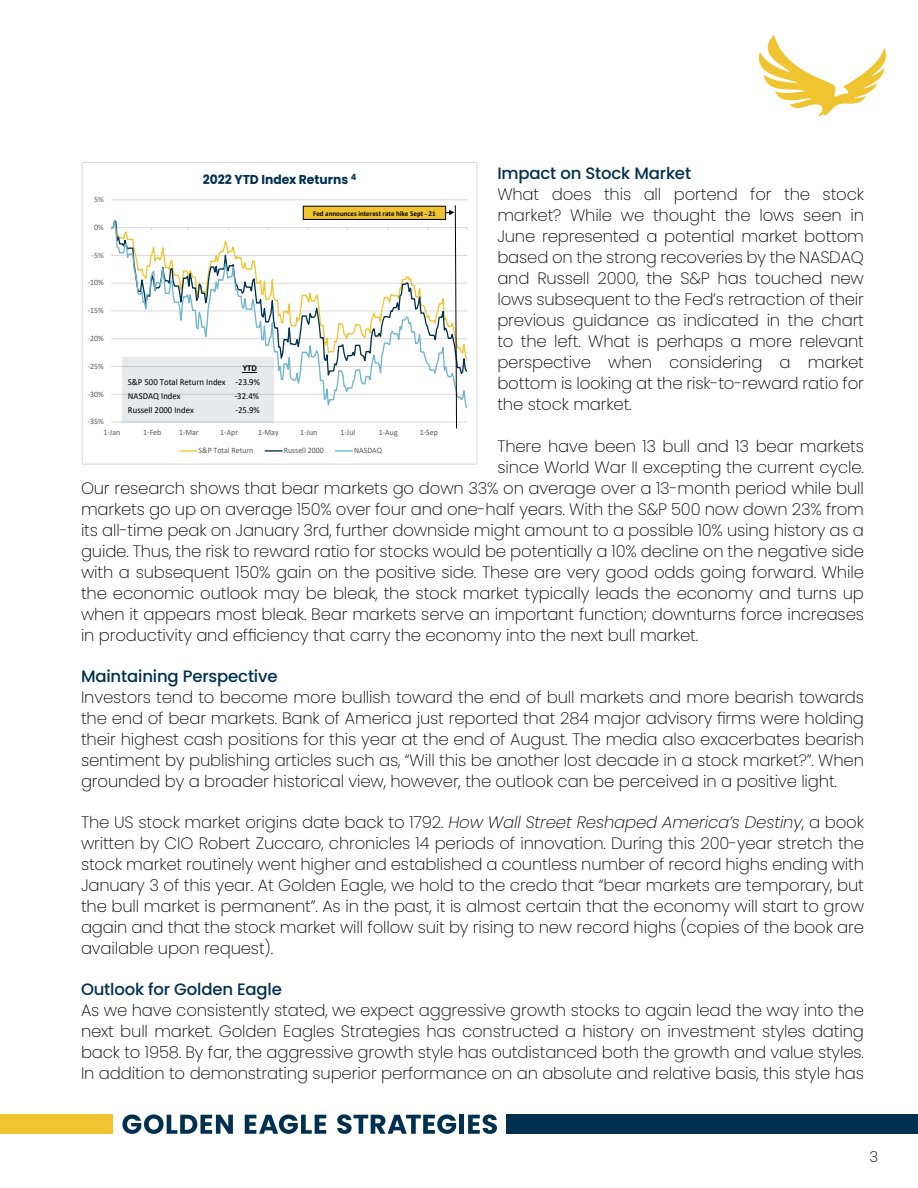
<style>
.page{position:relative;width:918px;height:1188px;background:#fff}
.page>*{position:absolute;margin:0;border:0;box-sizing:border-box;transform-origin:0 0}
.t1{font:200 16.5px/21px "Poppins";letter-spacing:-.01em;color:#000;text-align:justify}
.t2{font:500 16.5px "Poppins";letter-spacing:-.01em;color:#00304f}
.t3{font:200 15px "Poppins";color:#000}
.t4{font:700 12.9px "Poppins";color:#003050;scale:.96 1}
.t5{font:9.15px/14px "Calibri";color:#000;scale:.96 1}
.t6{font:700 9.15px "Calibri";color:#000;scale:.96 1}
.t7{font:8.25px "Calibri";color:#595959;scale:.96 1}
.t8{font:700 7.35px "Calibri";color:#000;scale:.96 1}
.s1{font-style:italic}
</style>
<div class="page">
<div style="left:0;top:1114px;width:113px;height:20px;background:#f0c430"></div>
<div style="left:506px;top:1114px;width:412px;height:20px;background:#00304f"></div>
<svg style="left:122px;top:1114px;width:111px;height:20px"></svg>
<svg style="left:245px;top:1114px;width:81px;height:20px"></svg>
<svg style="left:337px;top:1114px;width:119px;height:20px"></svg>
<div style="left:459px;top:1115px;width:5px;height:19px;background:#00304f"></div>
<svg style="left:468px;top:1114px;width:29px;height:20px"></svg>
<svg style="left:758px;top:35px;width:128px;height:81px"></svg>
<hr style="left:111px;top:422px;width:356px;height:1px;background:#d9d9d9">
<hr style="left:111px;top:199px;width:356px;height:1px;background:#d9d9d9">
<svg style="left:111px;top:214px;width:357px;height:195px"></svg>
<svg style="left:180px;top:450px;width:17px;height:2px"></svg>
<svg style="left:265px;top:450px;width:17px;height:2px"></svg>
<svg style="left:335px;top:450px;width:17px;height:2px"></svg>
<div style="left:82px;top:162px;width:395px;height:302px;border:1px solid #d9d9d9"></div>
<div style="left:303px;top:206px;width:143px;height:13px;background:#f0c430"></div>
<div style="left:303px;top:206px;width:143px;height:14px;border:1px solid #000"></div>
<svg style="left:446px;top:205px;width:11px;height:224px"></svg>
<div style="left:122px;top:357px;width:152px;height:65px;background:#e6eaed"></div>
<svg style="left:243px;top:372px;width:14px;height:1px"></svg>
<p class="t2" style="left:497px;top:164px;width:195px">Impact on Stock Market</p>
<p class="t1" style="left:497px;top:184px;width:368px">What does this all portend for the stock market? While we thought the lows seen in June represented a potential market bottom based on the strong recoveries by the NASDAQ and Russell 2000, the S&amp;P has touched new lows subsequent to the Fed’s retraction of their previous guidance as indicated in the chart to the left. What is perhaps a more relevant perspective when considering a market bottom is looking at the risk-to-reward ratio for the stock market.</p>
<p class="t1" style="left:497px;top:435px;width:368px">There have been 13 bull and 13 bear markets</p>
<p class="t1" style="left:497px;top:456px;width:368px">since World War II excepting the current cycle.</p>
<p class="t1" style="left:81px;top:477px;width:785px">Our research shows that bear markets go down 33% on average over a 13-month period while bull</p>
<p class="t1" style="left:81px;top:498px;width:785px">markets go up on average 150% over four and one-half years. With the S&amp;P 500 now down 23% from</p>
<p class="t1" style="left:81px;top:519px;width:785px">its all-time peak on January 3rd, further downside might amount to a possible 10% using history as a</p>
<p class="t1" style="left:81px;top:540px;width:785px">guide. Thus, the risk to reward ratio for stocks would be potentially a 10% decline on the negative side</p>
<p class="t1" style="left:81px;top:561px;width:785px">with a subsequent 150% gain on the positive side. These are very good odds going forward. While</p>
<p class="t1" style="left:81px;top:582px;width:785px">the economic outlook may be bleak, the stock market typically leads the economy and turns up</p>
<p class="t1" style="left:81px;top:603px;width:785px">when it appears most bleak. Bear markets serve an important function; downturns force increases</p>
<p class="t1" style="left:81px;top:624px;width:619px">in productivity and efficiency that carry the economy into the next bull market.</p>
<p class="t2" style="left:81px;top:667px;width:198px">Maintaining Perspective</p>
<p class="t1" style="left:81px;top:687px;width:785px">Investors tend to become more bullish toward the end of bull markets and more bearish towards the end of bear markets. Bank of America just reported that 284 major advisory firms were holding their highest cash positions for this year at the end of August. The media also exacerbates bearish sentiment by publishing articles such as, “Will this be another lost decade in a stock market?”. When grounded by a broader historical view, however, the outlook can be perceived in a positive light.</p>
<p class="t1" style="left:81px;top:812px;width:785px">The US stock market origins date back to 1792. <span class="s1">How Wall Street Reshaped America’s Destiny</span>, a book written by CIO Robert Zuccaro, chronicles 14 periods of innovation. During this 200-year stretch the stock market routinely went higher and established a countless number of record highs ending with January 3 of this year. At Golden Eagle, we hold to the credo that “bear markets are temporary, but the bull market is permanent”. As in the past, it is almost certain that the economy will start to grow again and that the stock market will follow suit by rising to new record highs (copies of the book are available upon request).</p>
<p class="t2" style="left:81px;top:980px;width:203px">Outlook for Golden Eagle</p>
<p class="t1" style="left:81px;top:1000px;width:785px">As we have consistently stated, we expect aggressive growth stocks to again lead the way into the next bull market. Golden Eagles Strategies has constructed a history on investment styles dating back to 1958. By far, the aggressive growth style has outdistanced both the growth and value styles.<br>In addition to demonstrating superior performance on an absolute and relative basis, this style has</p>
<p class="t4" style="left:203px;top:172px;width:162px">2022 YTD Index Returns <sup>4</sup></p>
<p class="t7" style="left:94px;top:194px;width:12px">5%</p>
<p class="t8" style="left:313px;top:209px;width:129px">Fed announces interest rate hike Sept - 21</p>
<p class="t7" style="left:94px;top:221px;width:12px">0%</p>
<p class="t7" style="left:92px;top:249px;width:14px">-5%</p>
<p class="t7" style="left:88px;top:277px;width:18px">-10%</p>
<p class="t7" style="left:88px;top:305px;width:18px">-15%</p>
<p class="t7" style="left:88px;top:333px;width:18px">-20%</p>
<p class="t7" style="left:88px;top:360px;width:18px">-25%</p>
<p class="t6" style="left:243px;top:362px;width:16px">YTD</p>
<p class="t5" style="left:128px;top:375px;width:139px">S&amp;P 500 Total Return Index -23.9%<br>NASDAQ Index</p>
<p class="t7" style="left:88px;top:388px;width:18px">-30%</p>
<p class="t5" style="left:235px;top:389px;width:27px">-32.4%</p>
<p class="t5" style="left:128px;top:403px;width:70px">Russell 2000 Index</p>
<p class="t5" style="left:236px;top:403px;width:27px">-25.9%</p>
<p class="t7" style="left:88px;top:416px;width:18px">-35%</p>
<p class="t7" style="left:103px;top:427px;width:19px">1-Jan</p>
<p class="t7" style="left:143px;top:427px;width:20px">1-Feb</p>
<p class="t7" style="left:179px;top:427px;width:22px">1-Mar</p>
<p class="t7" style="left:220px;top:427px;width:20px">1-Apr</p>
<p class="t7" style="left:258px;top:427px;width:23px">1-May</p>
<p class="t7" style="left:300px;top:427px;width:19px">1-Jun</p>
<p class="t7" style="left:340px;top:427px;width:17px">1-Jul</p>
<p class="t7" style="left:379px;top:427px;width:21px">1-Aug</p>
<p class="t7" style="left:420px;top:427px;width:20px">1-Sep</p>
<p class="t7" style="left:199px;top:445px;width:59px">S&amp;P Total Return</p>
<p class="t7" style="left:284px;top:445px;width:43px">Russell 2000</p>
<p class="t7" style="left:354px;top:445px;width:31px">NASDAQ</p>
<p class="t3" style="left:870px;top:1148px;width:10px">3</p>
</div>
